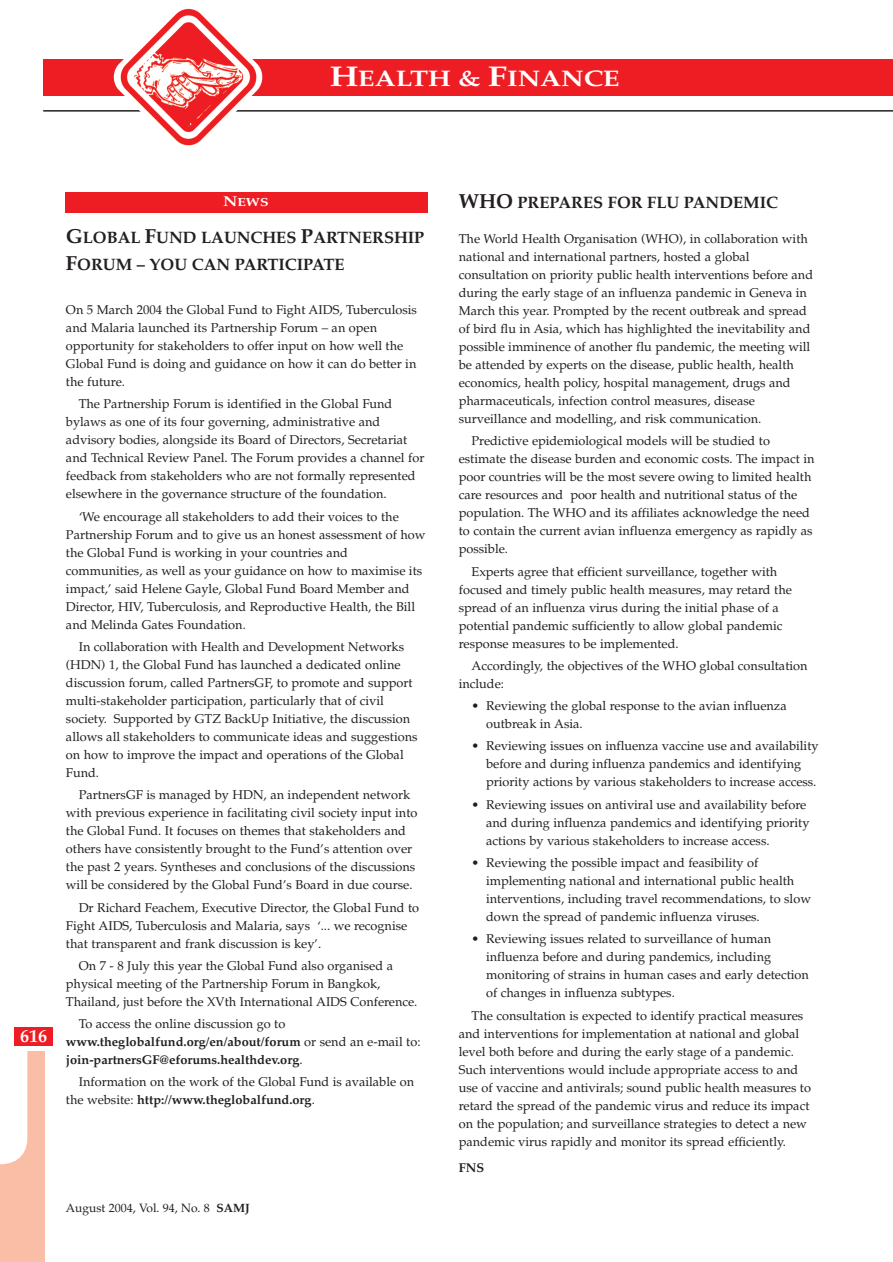
<style>
.page{position:relative;width:893px;height:1262px;background:#fff}
.page>*{position:absolute;margin:0;border:0;box-sizing:border-box;transform-origin:0 0}
.t1{font:700 22.5px "Palatino";color:#fff;scale:1.2 1}
.t2{font:700 18px "Palatino";color:#fff}
.t3{font:700 16.5px/27px "Palatino";color:#231f20}
.t4{font:12.75px/18px "Palatino";color:#231f20}
.t5{font:700 12.75px/18px "Palatino";color:#231f20}
.t6{font:12px "Palatino";color:#231f20}
.t7{font:700 11.7px "Palatino";color:#fff;scale:1.2 1}
.s1{font-size:28.5px}
.s2{font-size:14.25px}
.s3{font-size:20.25px}
.s4{font-weight:400}
.s5{font-weight:700}
</style>
<div class="page">
<div style="left:43px;top:59px;width:849px;height:36px;background:#ee1d23"></div>
<svg style="left:0;top:1051px;width:45px;height:211px"></svg>
<hr style="left:43px;top:110px;width:849px;height:2px;background:#231f20">
<div style="left:14px;top:1026px;width:39px;height:19px;background:#ee1d23"></div>
<div style="left:65px;top:192px;width:363px;height:21px;background:#ee1d23"></div>
<img style="left:114px;top:8px;width:148px;height:138px">
<h1 class="t1" style="left:330px;top:70px;width:243px"><span class="s1">H</span>EALTH &amp; <span class="s1">F</span>INANCE</h1>
<h2 class="t2" style="left:20px;top:1029px;width:28px">616</h2>
<p class="t7" style="left:223px;top:198px;width:39px"><span class="s2">N</span>EWS</p>
<p class="t3" style="left:66px;top:225px;width:360px"><span class="s3">G</span>LOBAL <span class="s3">F</span>UND LAUNCHES <span class="s3">P</span>ARTNERSHIP<br><span class="s3">F</span>ORUM – YOU CAN PARTICIPATE</p>
<p class="t4" style="left:66px;top:302px;width:352px">On 5 March 2004 the Global Fund to Fight AIDS, Tuberculosis and Malaria launched its Partnership Forum – an open opportunity for stakeholders to offer input on how well the Global Fund is doing and guidance on how it can do better in the future.</p>
<p class="t4" style="left:66px;top:396px;width:360px;text-indent:13px">The Partnership Forum is identified in the Global Fund bylaws as one of its four governing, administrative and advisory bodies, alongside its Board of Directors, Secretariat and Technical Review Panel. The Forum provides a channel for feedback from stakeholders who are not formally represented elsewhere in the governance structure of the foundation.</p>
<p class="t4" style="left:66px;top:509px;width:361px;text-indent:13px">‘We encourage all stakeholders to add their voices to the Partnership Forum and to give us an honest assessment of how the Global Fund is working in your countries and communities, as well as your guidance on how to maximise its impact,’ said Helene Gayle, Global Fund Board Member and Director, HIV, Tuberculosis, and Reproductive Health, the Bill and Melinda Gates Foundation.</p>
<p class="t4" style="left:66px;top:639px;width:353px;text-indent:13px">In collaboration with Health and Development Networks (HDN) 1, the Global Fund has launched a dedicated online discussion forum, called PartnersGF, to promote and support multi-stakeholder participation, particularly that of civil society. Supported by GTZ BackUp Initiative, the discussion allows all stakeholders to communicate ideas and suggestions on how to improve the impact and operations of the Global Fund.</p>
<p class="t4" style="left:66px;top:787px;width:353px;text-indent:13px">PartnersGF is managed by HDN, an independent network with previous experience in facilitating civil society input into the Global Fund. It focuses on themes that stakeholders and others have consistently brought to the Fund’s attention over the past 2 years. Syntheses and conclusions of the discussions will be considered by the Global Fund’s Board in due course.</p>
<p class="t4" style="left:66px;top:899px;width:355px;text-indent:13px">Dr Richard Feachem, Executive Director, the Global Fund to<br>Fight AIDS, Tuberculosis and Malaria, says ‘... we recognise that transparent and frank discussion is key’.</p>
<p class="t4" style="left:66px;top:958px;width:353px;text-indent:13px">On 7 - 8 July this year the Global Fund also organised a physical meeting of the Partnership Forum in Bangkok,<br>Thailand, just before the XVth International AIDS Conference.</p>
<p class="t5" style="left:66px;top:1016px;width:356px;text-indent:13px"><span class="s4">To access the online discussion go to </span>www.theglobalfund.org/en/about/forum <span class="s4">or send an e-mail to: </span>join-partnersGF@eforums.healthdev.org<span class="s4">.</span></p>
<p class="t4" style="left:66px;top:1074px;width:349px;text-indent:13px">Information on the work of the Global Fund is available on the website: <span class="s5">http://www.theglobalfund.org</span>.</p>
<p class="t6" style="left:66px;top:1202px;width:185px">August 2004, Vol. 94, No. 8 <span class="s5">SAMJ</span></p>
<p class="t3" style="left:459px;top:191px;width:321px"><span class="s3">WHO</span> PREPARES FOR FLU PANDEMIC</p>
<p class="t4" style="left:459px;top:231px;width:356px">The World Health Organisation (WHO), in collaboration with national and international partners, hosted a global consultation on priority public health interventions before and during the early stage of an influenza pandemic in Geneva in March this year. Prompted by the recent outbreak and spread of bird flu in Asia, which has highlighted the inevitability and possible imminence of another flu pandemic, the meeting will be attended by experts on the disease, public health, health economics, health policy, hospital management, drugs and pharmaceuticals, infection control measures, disease surveillance and modelling, and risk communication.</p>
<p class="t4" style="left:459px;top:433px;width:357px;text-indent:13px">Predictive epidemiological models will be studied to estimate the disease burden and economic costs. The impact in poor countries will be the most severe owing to limited health care resources and poor health and nutritional status of the population. The WHO and its affiliates acknowledge the need to contain the current avian influenza emergency as rapidly as possible.</p>
<p class="t4" style="left:459px;top:563px;width:334px;text-indent:13px">Experts agree that efficient surveillance, together with focused and timely public health measures, may retard the spread of an influenza virus during the initial phase of a potential pandemic sufficiently to allow global pandemic response measures to be implemented.</p>
<p class="t4" style="left:459px;top:658px;width:350px;text-indent:13px">Accordingly, the objectives of the WHO global consultation include:</p>
<p class="t4" style="left:486px;top:698px;width:302px;text-indent:-15px">• Reviewing the global response to the avian influenza outbreak in Asia.</p>
<p class="t4" style="left:486px;top:738px;width:334px;text-indent:-15px">• Reviewing issues on influenza vaccine use and availability before and during influenza pandemics and identifying priority actions by various stakeholders to increase access.</p>
<p class="t4" style="left:486px;top:796px;width:325px;text-indent:-15px">• Reviewing issues on antiviral use and availability before and during influenza pandemics and identifying priority actions by various stakeholders to increase access.</p>
<p class="t4" style="left:486px;top:855px;width:326px;text-indent:-15px">• Reviewing the possible impact and feasibility of implementing national and international public health interventions, including travel recommendations, to slow down the spread of pandemic influenza viruses.</p>
<p class="t4" style="left:486px;top:931px;width:324px;text-indent:-15px">• Reviewing issues related to surveillance of human influenza before and during pandemics, including monitoring of strains in human cases and early detection of changes in influenza subtypes.</p>
<p class="t4" style="left:459px;top:1007px;width:354px;text-indent:13px">The consultation is expected to identify practical measures and interventions for implementation at national and global level both before and during the early stage of a pandemic.<br>Such interventions would include appropriate access to and use of vaccine and antivirals; sound public health measures to retard the spread of the pandemic virus and reduce its impact on the population; and surveillance strategies to detect a new pandemic virus rapidly and monitor its spread efficiently.</p>
<p class="t5" style="left:459px;top:1160px;width:27px">FNS</p>
</div>
